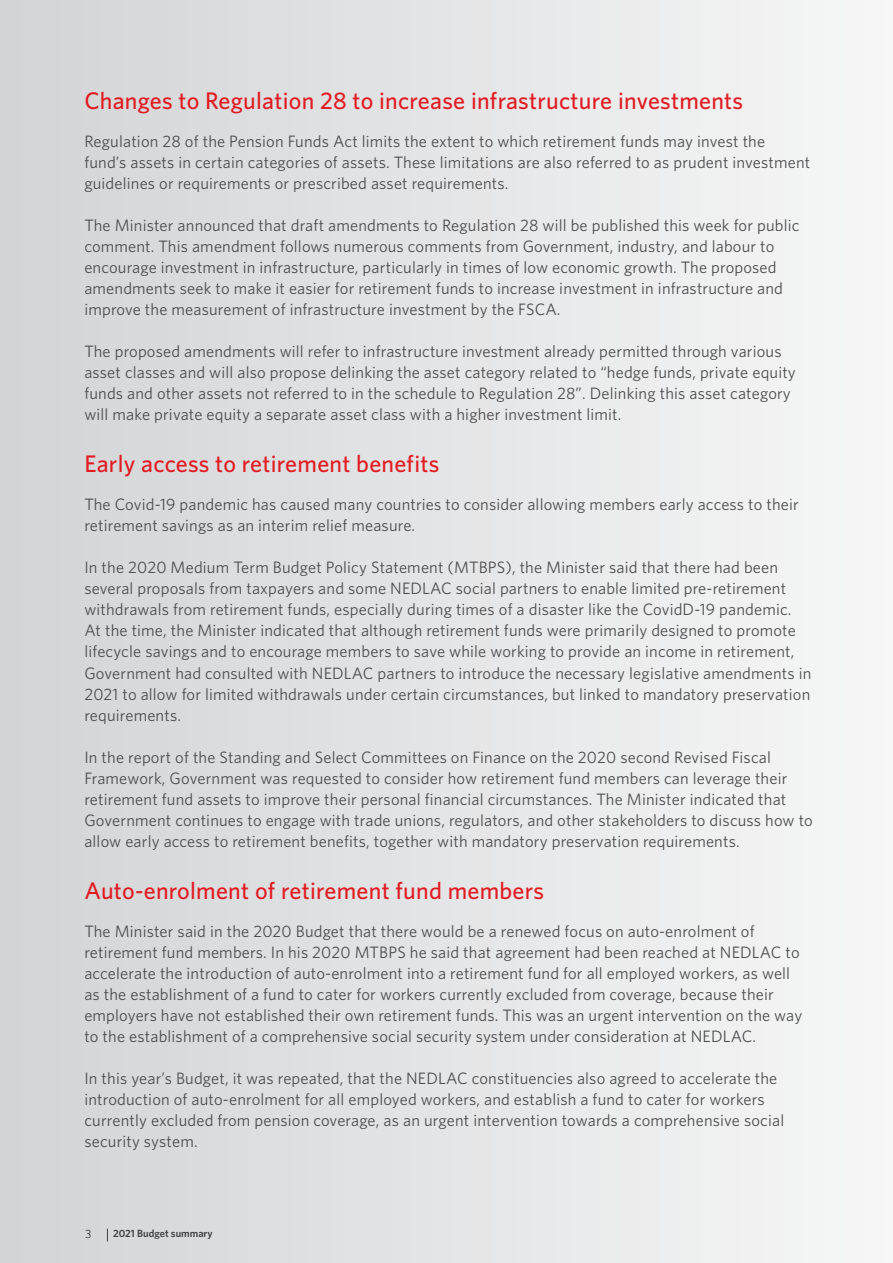
<style>
.page{position:relative;width:893px;height:1263px;background:#fff}
.page>*{position:absolute;margin:0;border:0;box-sizing:border-box;transform-origin:0 0}
.t1{font:500 24px "Whitney";letter-spacing:.01em;color:#e11b22}
.t2{font:16.5px/21px "Whitney";letter-spacing:.01em;color:#4d4d4f}
.t3{font:300 12px "Whitney";color:#000}
.t4{font:600 10.5px "Whitney";color:#4d4d4f}
</style>
<div class="page">
<div style="left:0;top:0;width:893px;height:1263px;background:linear-gradient(to right,#d2d3d5,#f7f7f7)"></div>
<h1 class="t1" style="left:84px;top:84px;width:660px">Changes to Regulation 28 to increase infrastructure investments</h1>
<p class="t2" style="left:84px;top:130px;width:727px">Regulation 28 of the Pension Funds Act limits the extent to which retirement funds may invest the fund’s assets in certain categories of assets. These limitations are also referred to as prudent investment guidelines or requirements or prescribed asset requirements.</p>
<p class="t2" style="left:84px;top:214px;width:717px">The Minister announced that draft amendments to Regulation 28 will be published this week for public comment. This amendment follows numerous comments from Government, industry, and labour to encourage investment in infrastructure, particularly in times of low economic growth. The proposed amendments seek to make it easier for retirement funds to increase investment in infrastructure and improve the measurement of infrastructure investment by the FSCA.</p>
<p class="t2" style="left:84px;top:340px;width:713px">The proposed amendments will refer to infrastructure investment already permitted through various asset classes and will also propose delinking the asset category related to “hedge funds, private equity funds and other assets not referred to in the schedule to Regulation 28”. Delinking this asset category will make private equity a separate asset class with a higher investment limit.</p>
<h1 class="t1" style="left:84px;top:448px;width:356px">Early access to retirement benefits</h1>
<p class="t2" style="left:84px;top:494px;width:716px">The Covid-19 pandemic has caused many countries to consider allowing members early access to their retirement savings as an interim relief measure.</p>
<p class="t2" style="left:84px;top:557px;width:728px">In the 2020 Medium Term Budget Policy Statement (MTBPS), the Minister said that there had been several proposals from taxpayers and some NEDLAC social partners to enable limited pre-retirement withdrawals from retirement funds, especially during times of a disaster like the CovidD-19 pandemic.<br>At the time, the Minister indicated that although retirement funds were primarily designed to promote lifecycle savings and to encourage members to save while working to provide an income in retirement, Government had consulted with NEDLAC partners to introduce the necessary legislative amendments in 2021 to allow for limited withdrawals under certain circumstances, but linked to mandatory preservation requirements.</p>
<p class="t2" style="left:84px;top:746px;width:730px">In the report of the Standing and Select Committees on Finance on the 2020 second Revised Fiscal Framework, Government was requested to consider how retirement fund members can leverage their retirement fund assets to improve their personal financial circumstances. The Minister indicated that Government continues to engage with trade unions, regulators, and other stakeholders to discuss how to allow early access to retirement benefits, together with mandatory preservation requirements.</p>
<h1 class="t1" style="left:84px;top:875px;width:461px">Auto-enrolment of retirement fund members</h1>
<p class="t2" style="left:84px;top:921px;width:719px">The Minister said in the 2020 Budget that there would be a renewed focus on auto-enrolment of retirement fund members. In his 2020 MTBPS he said that agreement had been reached at NEDLAC to accelerate the introduction of auto-enrolment into a retirement fund for all employed workers, as well as the establishment of a fund to cater for workers currently excluded from coverage, because their employers have not established their own retirement funds. This was an urgent intervention on the way to the establishment of a comprehensive social security system under consideration at NEDLAC.</p>
<p class="t2" style="left:84px;top:1068px;width:701px">In this year’s Budget, it was repeated, that the NEDLAC constituencies also agreed to accelerate the introduction of auto-enrolment for all employed workers, and establish a fund to cater for workers currently excluded from pension coverage, as an urgent intervention towards a comprehensive social security system.</p>
<p class="t3" style="left:85px;top:1226px;width:8px">3</p>
<p class="t4" style="left:113px;top:1226px;width:101px">2021 Budget summary</p>
</div>
